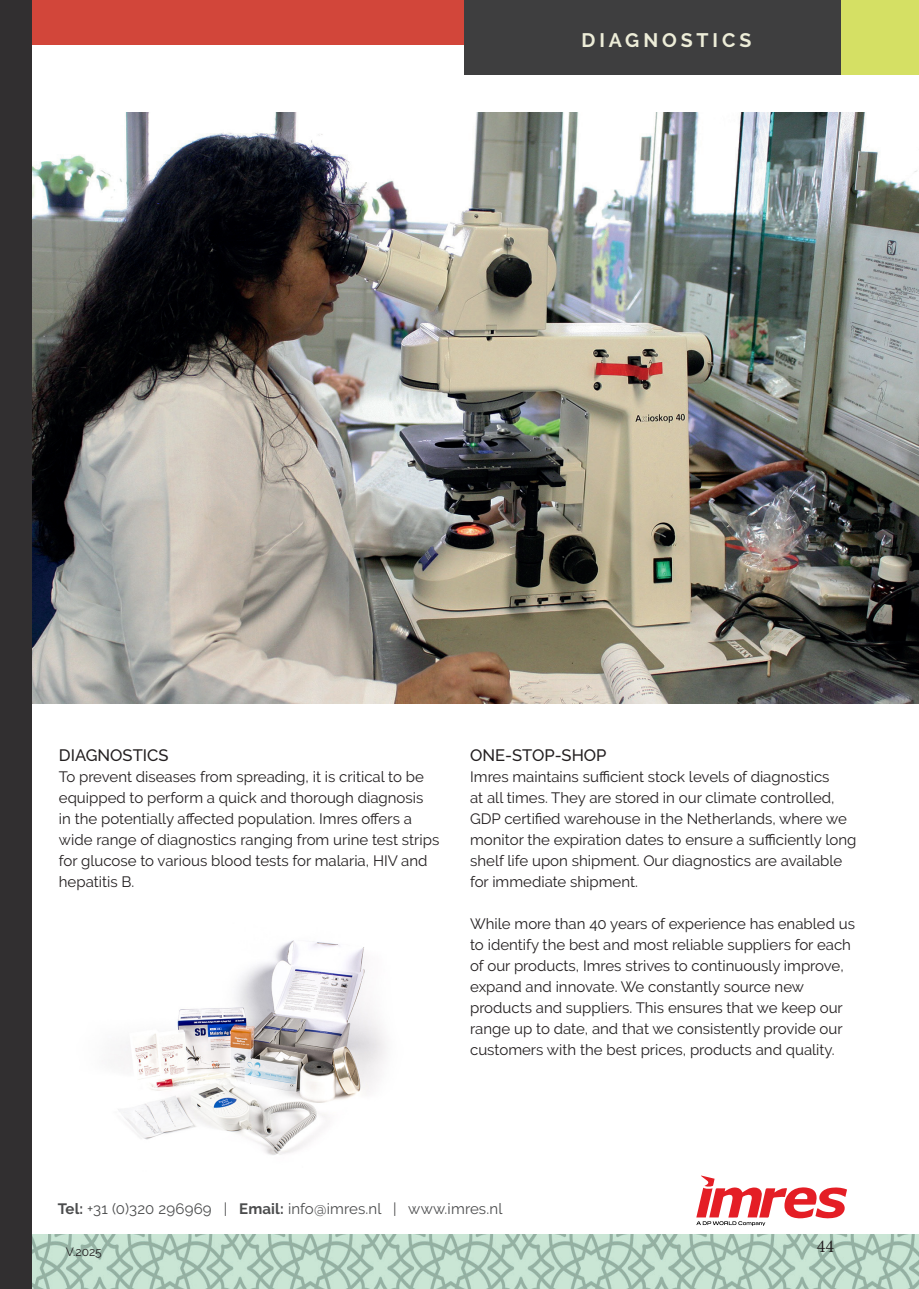
<style>
.page{position:relative;width:919px;height:1289px;background:#fff}
.page>*{position:absolute;margin:0;border:0;box-sizing:border-box;transform-origin:0 0}
.t1{font:700 19.5px "Raleway";letter-spacing:.2em;color:#ededd8}
.t2{font:18px "Minion Pro";color:#231f20}
.t3{font:500 16.5px "Raleway";color:#231f20}
.t4{font:15px/21px "Raleway";color:#231f20}
.t5{font:15px "Raleway";letter-spacing:.01em;color:#4b4c4d}
.t6{font:12px "Raleway";color:#231f20}
.s1{font-weight:700}
</style>
<div class="page">
<img style="left:32px;top:113px;width:886px;height:590px">
<div style="left:0;top:0;width:918px;height:45px;background:#d2463a"></div>
<img style="left:32px;top:1234px;width:886px;height:54px">
<div style="left:0;top:0;width:32px;height:1288px;background:#312f30"></div>
<div style="left:464px;top:0;width:401px;height:75px;background:#3e3e3f"></div>
<div style="left:841px;top:0;width:77px;height:75px;background:#d5e064"></div>
<img style="left:118px;top:940px;width:268px;height:215px">
<svg style="left:696px;top:1175px;width:151px;height:50px"></svg>
<p class="t1" style="left:581px;top:29px;width:171px">DIAGNOSTICS</p>
<p class="t3" style="left:59px;top:745px;width:111px">DIAGNOSTICS</p>
<p class="t4" style="left:59px;top:766px;width:382px">To prevent diseases from spreading, it is critical to be equipped to perform a quick and thorough diagnosis<br>in the potentially affected population. Imres offers a wide range of diagnostics ranging from urine test strips for glucose to various blood tests for malaria, HIV and hepatitis B.</p>
<p class="t3" style="left:470px;top:745px;width:138px">ONE-STOP-SHOP</p>
<p class="t4" style="left:470px;top:766px;width:388px">Imres maintains sufficient stock levels of diagnostics<br>at all times. They are stored in our climate controlled, GDP certified warehouse in the Netherlands, where we monitor the expiration dates to ensure a sufficiently long shelf life upon shipment. Our diagnostics are available for immediate shipment.</p>
<p class="t4" style="left:470px;top:913px;width:386px">While more than 40 years of experience has enabled us to identify the best and most reliable suppliers for each of our products, Imres strives to continuously improve, expand and innovate. We constantly source new products and suppliers. This ensures that we keep our range up to date, and that we consistently provide our customers with the best prices, products and quality.</p>
<p class="t5" style="left:58px;top:1199px;width:446px"><span class="s1">Tel:</span> +31 (0)320 296969 | <span class="s1">Email:</span> info@imres.nl | www.imres.nl</p>
<p class="t6" style="left:66px;top:1244px;width:37px">V.2025</p>
<p class="t2" style="left:816px;top:1234px;width:19px">44</p>
</div>
